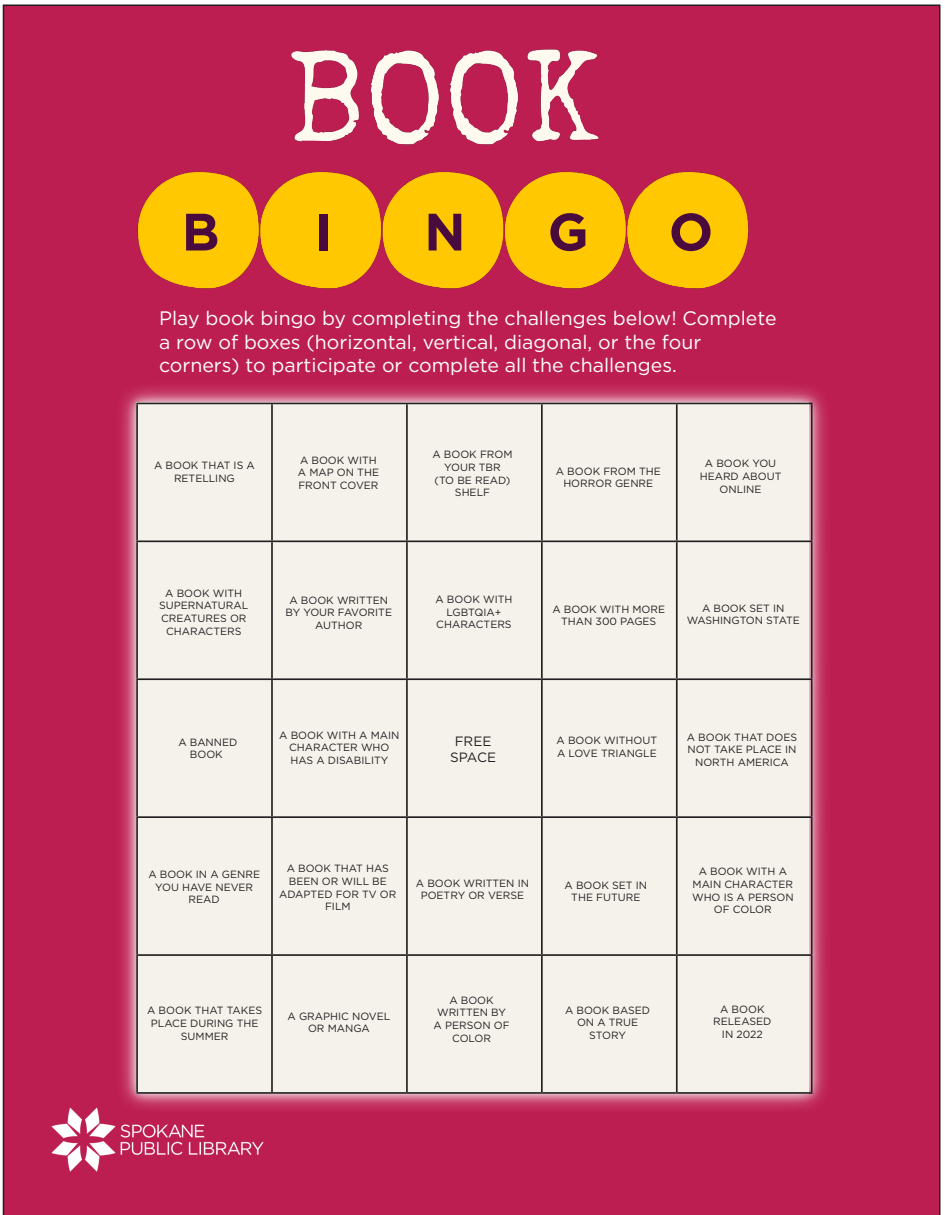
<style>
.page{position:relative;width:945px;height:1215px;background:#fff}
.page>*{position:absolute;margin:0;border:0;box-sizing:border-box;transform-origin:0 0}
.t1{font:700 52.5px "Gotham";color:#490a3d}
.t2{font:19.5px/23.4px "Gotham";color:#fff}
.t3{font:13.5px "Gotham";color:#231f20}
.t4{font:10.5px/12.6px "Gotham";color:#231f20;text-align:center}
</style>
<div class="page">
<div style="left:3px;top:4px;width:937px;height:1211px;background:#bd1e51"></div>
<img style="left:125px;top:39px;width:636px;height:284px">
<img style="left:21px;top:1079px;width:273px;height:121px">
<div style="left:113px;top:379px;width:722px;height:738px;background:#fff;opacity:.75"></div>
<div style="left:127px;top:393px;width:695px;height:710px;background:#fff;opacity:.75"></div>
<div style="left:136px;top:403px;width:673px;height:691px;background:#f5f2ec"></div>
<hr style="left:136px;top:403px;width:136px;height:1px;background:#231f20">
<hr style="left:136px;top:404px;width:2px;height:137px;background:#231f20">
<hr style="left:272px;top:403px;width:135px;height:1px;background:#231f20">
<hr style="left:271px;top:404px;width:2px;height:137px;background:#231f20">
<hr style="left:407px;top:403px;width:135px;height:1px;background:#231f20">
<hr style="left:406px;top:404px;width:2px;height:137px;background:#231f20">
<hr style="left:542px;top:403px;width:135px;height:1px;background:#231f20">
<hr style="left:541px;top:404px;width:2px;height:137px;background:#231f20">
<hr style="left:677px;top:403px;width:136px;height:1px;background:#231f20">
<hr style="left:676px;top:404px;width:2px;height:137px;background:#231f20">
<hr style="left:811px;top:404px;width:2px;height:137px;background:#231f20">
<hr style="left:136px;top:541px;width:136px;height:1px;background:#231f20">
<hr style="left:136px;top:542px;width:2px;height:136px;background:#231f20">
<hr style="left:272px;top:541px;width:135px;height:1px;background:#231f20">
<hr style="left:271px;top:542px;width:2px;height:136px;background:#231f20">
<hr style="left:407px;top:541px;width:135px;height:1px;background:#231f20">
<hr style="left:406px;top:542px;width:2px;height:136px;background:#231f20">
<hr style="left:542px;top:541px;width:135px;height:1px;background:#231f20">
<hr style="left:541px;top:542px;width:2px;height:136px;background:#231f20">
<hr style="left:677px;top:541px;width:136px;height:1px;background:#231f20">
<hr style="left:676px;top:542px;width:2px;height:136px;background:#231f20">
<hr style="left:811px;top:542px;width:2px;height:136px;background:#231f20">
<hr style="left:136px;top:678px;width:136px;height:2px;background:#231f20">
<hr style="left:136px;top:680px;width:2px;height:136px;background:#231f20">
<hr style="left:272px;top:678px;width:135px;height:2px;background:#231f20">
<hr style="left:271px;top:680px;width:2px;height:136px;background:#231f20">
<hr style="left:407px;top:678px;width:135px;height:2px;background:#231f20">
<hr style="left:406px;top:680px;width:2px;height:136px;background:#231f20">
<hr style="left:542px;top:678px;width:135px;height:2px;background:#231f20">
<hr style="left:541px;top:680px;width:2px;height:136px;background:#231f20">
<hr style="left:677px;top:678px;width:136px;height:2px;background:#231f20">
<hr style="left:676px;top:680px;width:2px;height:136px;background:#231f20">
<hr style="left:811px;top:680px;width:2px;height:136px;background:#231f20">
<hr style="left:136px;top:816px;width:136px;height:2px;background:#231f20">
<hr style="left:136px;top:818px;width:2px;height:136px;background:#231f20">
<hr style="left:272px;top:816px;width:135px;height:2px;background:#231f20">
<hr style="left:271px;top:818px;width:2px;height:136px;background:#231f20">
<hr style="left:407px;top:816px;width:135px;height:2px;background:#231f20">
<hr style="left:406px;top:818px;width:2px;height:136px;background:#231f20">
<hr style="left:542px;top:816px;width:135px;height:2px;background:#231f20">
<hr style="left:541px;top:818px;width:2px;height:136px;background:#231f20">
<hr style="left:677px;top:816px;width:136px;height:2px;background:#231f20">
<hr style="left:676px;top:818px;width:2px;height:136px;background:#231f20">
<hr style="left:811px;top:818px;width:2px;height:136px;background:#231f20">
<hr style="left:136px;top:954px;width:136px;height:2px;background:#231f20">
<hr style="left:136px;top:956px;width:2px;height:136px;background:#231f20">
<hr style="left:272px;top:954px;width:135px;height:2px;background:#231f20">
<hr style="left:271px;top:956px;width:2px;height:136px;background:#231f20">
<hr style="left:407px;top:954px;width:135px;height:2px;background:#231f20">
<hr style="left:406px;top:956px;width:2px;height:136px;background:#231f20">
<hr style="left:542px;top:954px;width:135px;height:2px;background:#231f20">
<hr style="left:541px;top:956px;width:2px;height:136px;background:#231f20">
<hr style="left:677px;top:954px;width:136px;height:2px;background:#231f20">
<hr style="left:676px;top:956px;width:2px;height:136px;background:#231f20">
<hr style="left:811px;top:956px;width:2px;height:136px;background:#231f20">
<hr style="left:136px;top:1092px;width:136px;height:2px;background:#231f20">
<hr style="left:272px;top:1092px;width:135px;height:2px;background:#231f20">
<hr style="left:407px;top:1092px;width:135px;height:2px;background:#231f20">
<hr style="left:542px;top:1092px;width:135px;height:2px;background:#231f20">
<hr style="left:677px;top:1092px;width:136px;height:2px;background:#231f20">
<p class="t1" style="left:182px;top:197px;width:39px">B</p>
<p class="t1" style="left:314px;top:197px;width:19px">I</p>
<p class="t1" style="left:424px;top:197px;width:43px">N</p>
<p class="t1" style="left:548px;top:197px;width:43px">G</p>
<p class="t1" style="left:669px;top:197px;width:46px">O</p>
<p class="t2" style="left:159px;top:306px;width:619px">Play book bingo by completing the challenges below! Complete a row of boxes (horizontal, vertical, diagonal, or the four corners) to participate or complete all the challenges.</p>
<p class="t4" style="left:154px;top:459px;width:102px">A BOOK THAT IS A<br>RETELLING</p>
<p class="t4" style="left:298px;top:454px;width:83px;text-align:left">A BOOK WITH<br>A MAP ON THE<br>FRONT COVER</p>
<p class="t4" style="left:432px;top:448px;width:82px">A BOOK FROM<br>YOUR TBR</p>
<p class="t4" style="left:434px;top:473px;width:78px">(TO BE READ)<br>SHELF</p>
<p class="t4" style="left:556px;top:464px;width:106px">A BOOK FROM THE<br>HORROR GENRE</p>
<p class="t4" style="left:700px;top:457px;width:83px">A BOOK YOU<br>HEARD ABOUT<br>ONLINE</p>
<p class="t4" style="left:159px;top:587px;width:91px">A BOOK WITH<br>SUPERNATURAL<br>CREATURES OR<br>CHARACTERS</p>
<p class="t4" style="left:286px;top:594px;width:108px">A BOOK WRITTEN<br>BY YOUR FAVORITE<br>AUTHOR</p>
<p class="t4" style="left:436px;top:593px;width:78px">A BOOK WITH<br>LGBTQIA+<br>CHARACTERS</p>
<p class="t4" style="left:552px;top:602px;width:114px">A BOOK WITH MORE<br>THAN 300 PAGES</p>
<p class="t4" style="left:702px;top:601px;width:84px">A BOOK SET IN</p>
<p class="t4" style="left:687px;top:614px;width:115px">WASHINGTON STATE</p>
<p class="t4" style="left:178px;top:736px;width:61px">A BANNED</p>
<p class="t4" style="left:190px;top:748px;width:34px">BOOK</p>
<p class="t4" style="left:279px;top:728px;width:122px">A BOOK WITH A MAIN<br>CHARACTER WHO<br>HAS A DISABILITY</p>
<p class="t3" style="left:455px;top:732px;width:38px">FREE</p>
<p class="t3" style="left:450px;top:748px;width:47px">SPACE</p>
<p class="t4" style="left:557px;top:734px;width:102px;text-align:left">A BOOK WITHOUT<br>A LOVE TRIANGLE</p>
<p class="t4" style="left:687px;top:730px;width:112px">A BOOK THAT DOES<br>NOT TAKE PLACE IN<br>NORTH AMERICA</p>
<p class="t4" style="left:148px;top:868px;width:113px">A BOOK IN A GENRE<br>YOU HAVE NEVER<br>READ</p>
<p class="t4" style="left:279px;top:862px;width:119px">A BOOK THAT HAS<br>BEEN OR WILL BE<br>ADAPTED FOR TV OR<br>FILM</p>
<p class="t4" style="left:416px;top:877px;width:115px">A BOOK WRITTEN IN<br>POETRY OR VERSE</p>
<p class="t4" style="left:565px;top:878px;width:84px">A BOOK SET IN<br>THE FUTURE</p>
<p class="t4" style="left:692px;top:865px;width:103px">A BOOK WITH A<br>MAIN CHARACTER<br>WHO IS A PERSON<br>OF COLOR</p>
<p class="t4" style="left:147px;top:1004px;width:116px">A BOOK THAT TAKES<br>PLACE DURING THE<br>SUMMER</p>
<p class="t4" style="left:288px;top:1009px;width:104px">A GRAPHIC NOVEL<br>OR MANGA</p>
<p class="t4" style="left:434px;top:994px;width:77px">A BOOK<br>WRITTEN BY<br>A PERSON OF<br>COLOR</p>
<p class="t4" style="left:565px;top:1003px;width:87px">A BOOK BASED<br>ON A TRUE<br>STORY</p>
<p class="t4" style="left:713px;top:1003px;width:60px">A BOOK<br>RELEASED</p>
<p class="t4" style="left:722px;top:1028px;width:42px">IN 2022</p>
</div>
